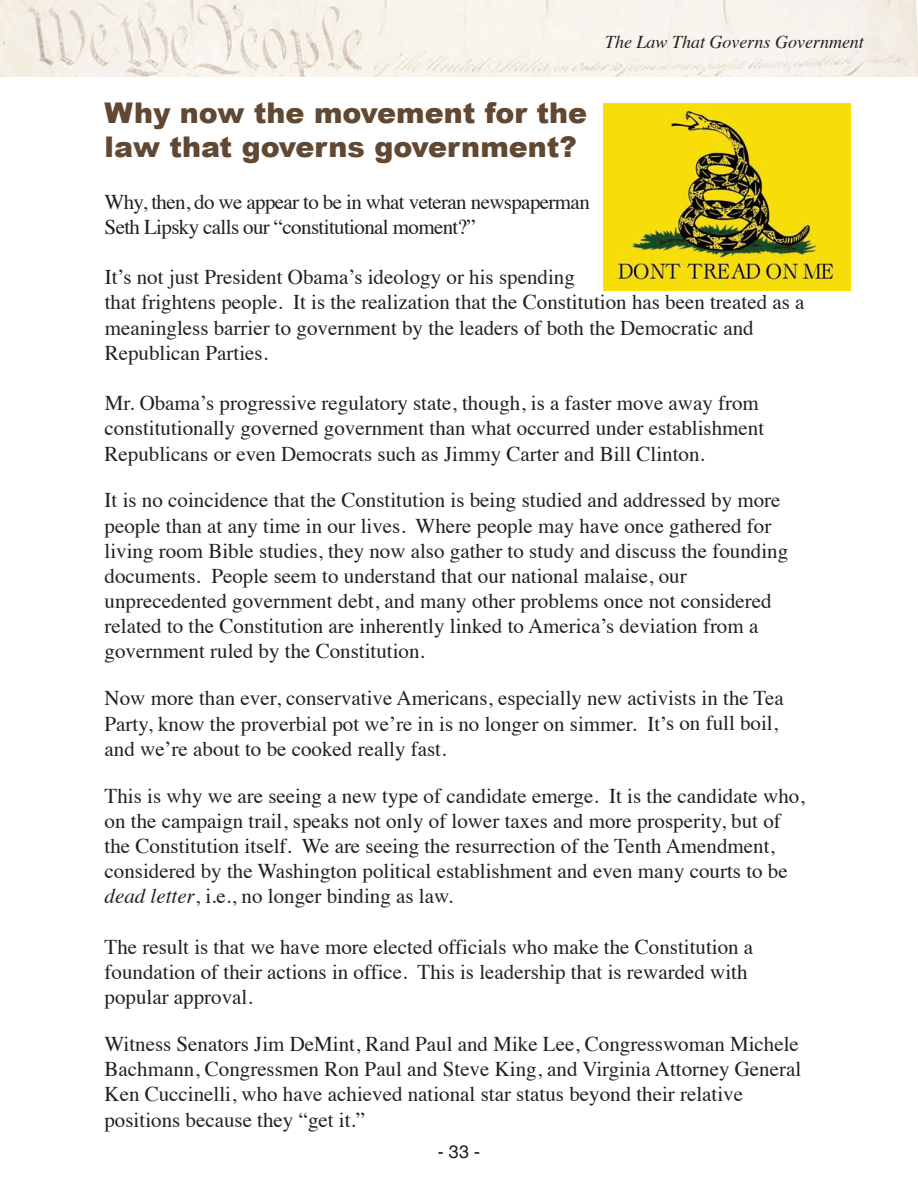
<style>
.page{position:relative;width:918px;height:1188px;background:#fff}
.page>*{position:absolute;margin:0;border:0;box-sizing:border-box;transform-origin:0 0}
.t1{font:900 28.5px/34.2px "Arial";color:#614832}
.t2{font:21px/25.2px "Times";color:#231f20}
.t3{font:21px/25.2px "Times";letter-spacing:-.03em;color:#231f20}
.t4{font:italic 18px "Times";color:#231f20}
.t5{font:18px "Helvetica";color:#231f20}
.s1{font-style:italic}
</style>
<div class="page">
<img style="left:0;top:0;width:918px;height:77px">
<img style="left:603px;top:104px;width:248px;height:187px">
<p class="t4" style="left:605px;top:35px;width:260px">The Law That Governs Government</p>
<h1 class="t1" style="left:105px;top:95px;width:484px">Why now the movement for the law that governs government?</h1>
<p class="t3" style="left:105px;top:191px;width:487px">Why, then, do we appear to be in what veteran newspaperman<br>Seth Lipsky calls our “constitutional moment?”</p>
<p class="t2" style="left:105px;top:266px;width:701px">It’s not just President Obama’s ideology or his spending<br>that frightens people. It is the realization that the Constitution has been treated as a meaningless barrier to government by the leaders of both the Democratic and Republican Parties.</p>
<p class="t2" style="left:105px;top:392px;width:661px">Mr. Obama’s progressive regulatory state, though, is a faster move away from constitutionally governed government than what occurred under establishment<br>Republicans or even Democrats such as Jimmy Carter and Bill Clinton.</p>
<p class="t2" style="left:105px;top:489px;width:685px">It is no coincidence that the Constitution is being studied and addressed by more people than at any time in our lives. Where people may have once gathered for living room Bible studies, they now also gather to study and discuss the founding documents. People seem to understand that our national malaise, our unprecedented government debt, and many other problems once not considered related to the Constitution are inherently linked to America’s deviation from a government ruled by the Constitution.</p>
<p class="t2" style="left:105px;top:687px;width:681px">Now more than ever, conservative Americans, especially new activists in the Tea<br>Party, know the proverbial pot we’re in is no longer on simmer. It’s on full boil, and we’re about to be cooked really fast.</p>
<p class="t2" style="left:105px;top:785px;width:702px">This is why we are seeing a new type of candidate emerge. It is the candidate who, on the campaign trail, speaks not only of lower taxes and more prosperity, but of the Constitution itself. We are seeing the resurrection of the Tenth Amendment, considered by the Washington political establishment and even many courts to be <span class="s1">dead letter</span>, i.e., no longer binding as law.</p>
<p class="t2" style="left:105px;top:936px;width:650px">The result is that we have more elected officials who make the Constitution a foundation of their actions in office. This is leadership that is rewarded with popular approval.</p>
<p class="t2" style="left:104px;top:1033px;width:698px">Witness Senators Jim DeMint, Rand Paul and Mike Lee, Congresswoman Michele Bachmann, Congressmen Ron Paul and Steve King, and Virginia Attorney General Ken Cuccinelli, who have achieved national star status beyond their relative positions because they “get it.”</p>
<p class="t5" style="left:438px;top:1144px;width:44px">- 33 -</p>
</div>
